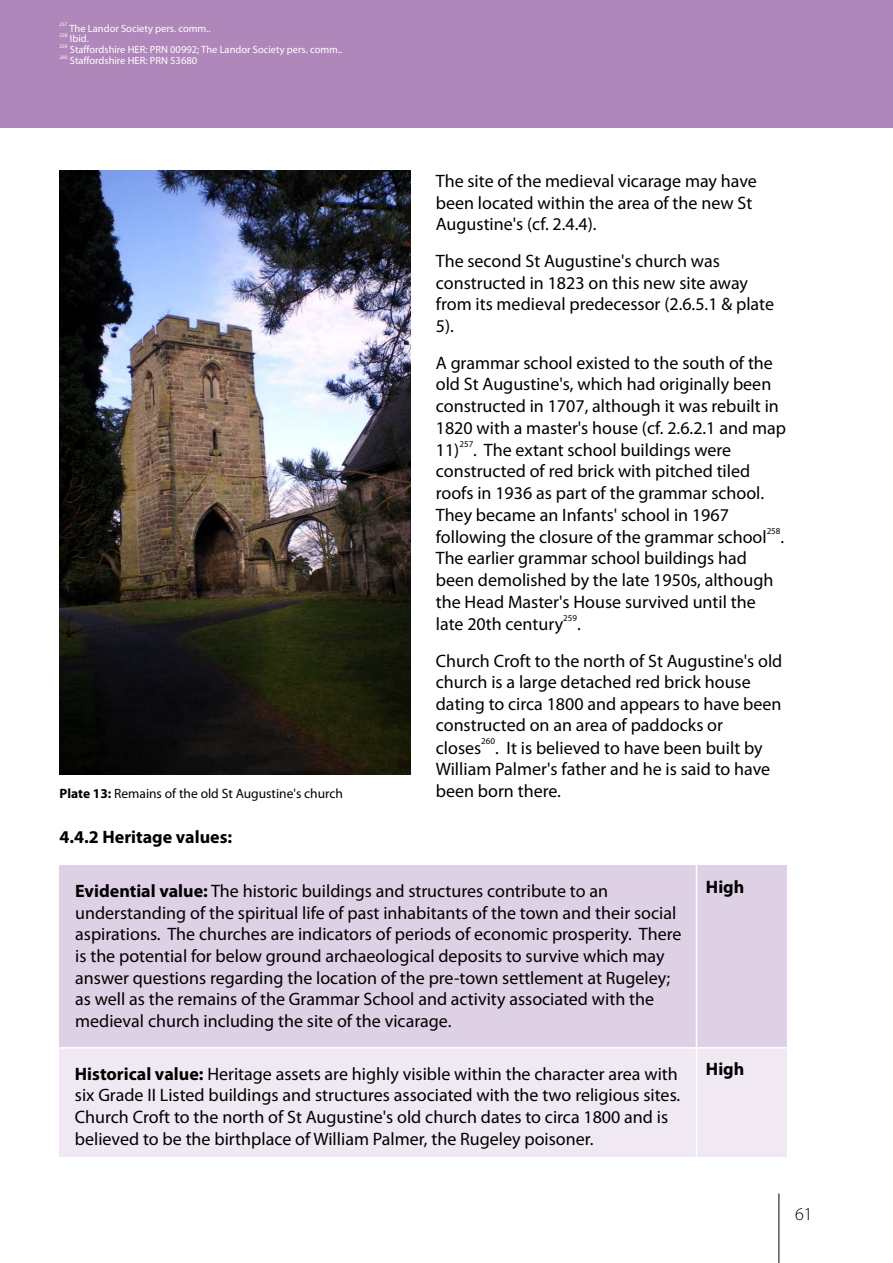
<style>
.page{position:relative;width:893px;height:1263px;background:#fff}
.page>*{position:absolute;margin:0;border:0;box-sizing:border-box;transform-origin:0 0}
.t1{font:18px/21.6px "Myriad Pro";color:#000}
.t2{font:700 18px "Myriad Pro";color:#000}
.t3{font:300 18px "Myriad Pro";color:#000}
.t4{font:13.5px "Myriad Pro";color:#000}
.t5{font:10.5px "Myriad Pro";color:#fff}
.t6{font:9px "Myriad Pro";color:#000}
.t7{font:5.25px "Myriad Pro";color:#fff}
.s1{font-weight:700}
</style>
<div class="page">
<div style="left:0;top:0;width:893px;height:128px;background:#b087ba"></div>
<hr style="left:778px;top:1193px;width:1px;height:70px;background:#000">
<img style="left:60px;top:170px;width:350px;height:605px">
<div style="left:60px;top:865px;width:727px;height:246px;background:#ded1e6"></div>
<div style="left:60px;top:1048px;width:727px;height:109px;background:#f0e8f2"></div>
<hr style="left:696px;top:865px;width:1px;height:292px;background:#fff">
<hr style="left:60px;top:1047px;width:727px;height:1px;background:#fff">
<p class="t7" style="left:60px;top:22px;width:10px">257</p>
<p class="t5" style="left:69px;top:24px;width:143px">The Landor Society pers. comm..</p>
<p class="t7" style="left:60px;top:33px;width:10px">258</p>
<p class="t5" style="left:70px;top:35px;width:21px">Ibid.</p>
<p class="t7" style="left:60px;top:44px;width:10px">259</p>
<p class="t5" style="left:70px;top:46px;width:274px">Staffordshire HER: PRN 00992; The Landor Society pers. comm..</p>
<p class="t7" style="left:60px;top:55px;width:10px">260</p>
<p class="t5" style="left:70px;top:56px;width:129px">Staffordshire HER: PRN 53680</p>
<p class="t1" style="left:436px;top:172px;width:322px">The site of the medieval vicarage may have been located within the area of the new St<br>Augustine's (cf. 2.4.4).</p>
<p class="t1" style="left:436px;top:252px;width:340px">The second St Augustine's church was constructed in 1823 on this new site away from its medieval predecessor (2.6.5.1 &amp; plate<br>5).</p>
<p class="t1" style="left:436px;top:353px;width:352px">A grammar school existed to the south of the old St Augustine's, which had originally been constructed in 1707, although it was rebuilt in 1820 with a master's house (cf. 2.6.2.1 and map</p>
<p class="t6" style="left:459px;top:440px;width:15px">257</p>
<p class="t1" style="left:436px;top:440px;width:330px">11) . The extant school buildings were constructed of red brick with pitched tiled roofs in 1936 as part of the grammar school.<br>They became an Infants' school in 1967</p>
<p class="t6" style="left:767px;top:527px;width:15px">258</p>
<p class="t1" style="left:436px;top:527px;width:350px">following the closure of the grammar school .<br>The earlier grammar school buildings had been demolished by the late 1950s, although the Head Master's House survived until the</p>
<p class="t6" style="left:563px;top:614px;width:15px">259</p>
<p class="t1" style="left:436px;top:607px;width:348px;line-height:36.8px">late 20th century .<br>Church Croft to the north of St Augustine's old</p>
<p class="t1" style="left:436px;top:673px;width:347px">church is a large detached red brick house dating to circa 1800 and appears to have been constructed on an area of paddocks or</p>
<p class="t6" style="left:481px;top:738px;width:15px">260</p>
<p class="t1" style="left:436px;top:738px;width:336px">closes . It is believed to have been built by<br>William Palmer's father and he is said to have</p>
<p class="t4" style="left:60px;top:788px;width:285px"><span class="s1">Plate 13:</span> Remains of the old St Augustine's church</p>
<p class="t1" style="left:436px;top:781px;width:127px">been born there.</p>
<p class="t2" style="left:60px;top:830px;width:174px">4.4.2 Heritage values:</p>
<p class="t1" style="left:75px;top:882px;width:608px"><span class="s1">Evidential value:</span> The historic buildings and structures contribute to an understanding of the spiritual life of past inhabitants of the town and their social aspirations. The churches are indicators of periods of economic prosperity. There is the potential for below ground archaeological deposits to survive which may answer questions regarding the location of the pre-town settlement at Rugeley; as well as the remains of the Grammar School and activity associated with the medieval church including the site of the vicarage.</p>
<p class="t1" style="left:75px;top:1064px;width:607px"><span class="s1">Historical value:</span> Heritage assets are highly visible within the character area with six Grade II Listed buildings and structures associated with the two religious sites.<br>Church Croft to the north of St Augustine's old church dates to circa 1800 and is believed to be the birthplace of William Palmer, the Rugeley poisoner.</p>
<p class="t2" style="left:706px;top:879px;width:40px">High</p>
<p class="t2" style="left:706px;top:1061px;width:40px">High</p>
<p class="t3" style="left:795px;top:1207px;width:19px">61</p>
</div>
